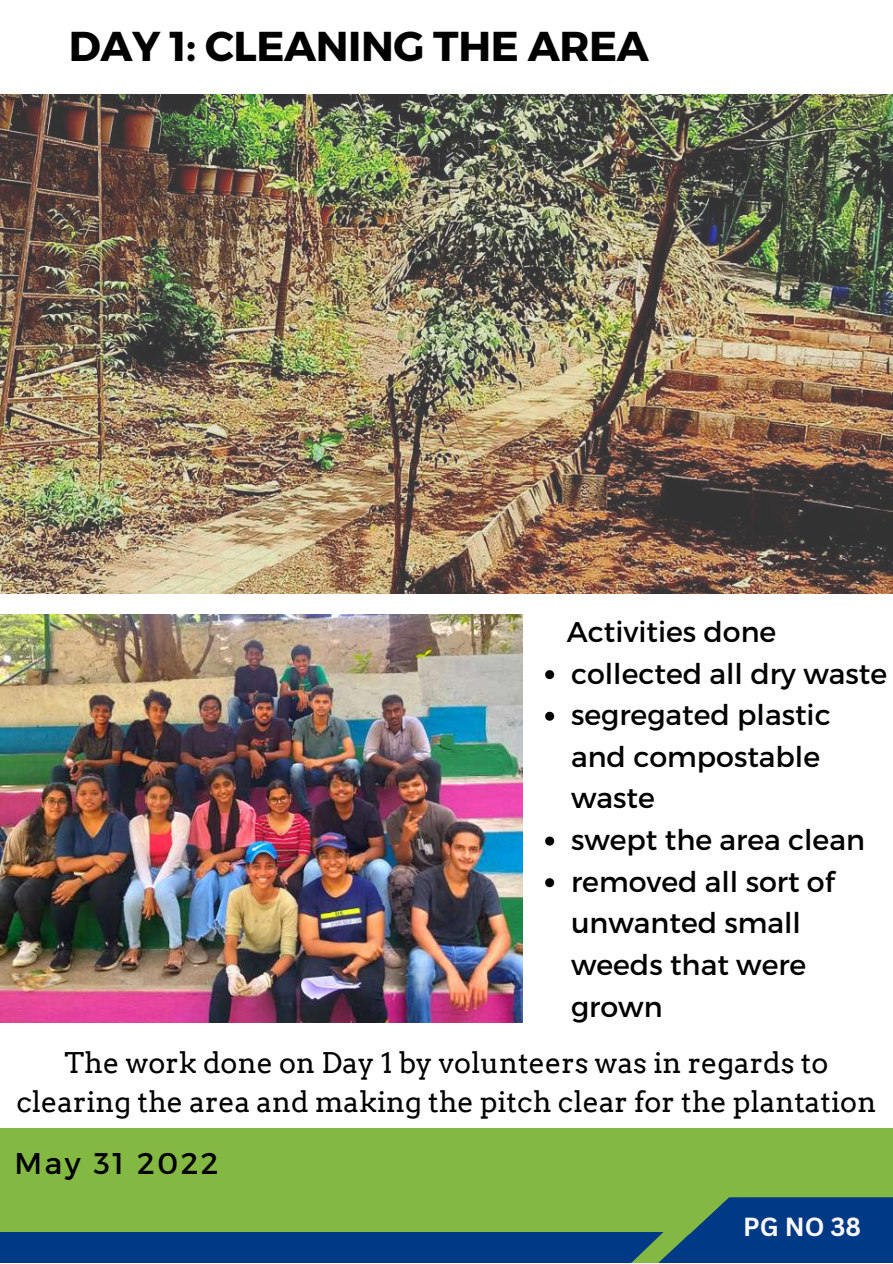
<style>
.page{position:relative;width:893px;height:1264px;background:#fff}
.page>*{position:absolute;margin:0;border:0;box-sizing:border-box;transform-origin:0 0}
.t1{font:700 41.7px "Montserrat";letter-spacing:-.01em;color:#000}
.t2{font:30px "Montserrat";letter-spacing:.09em;color:#000}
.t3{font:28.5px/41.5px "Montserrat";color:#000}
.t4{font:28.5px/39.3px "Arvo";color:#000;text-align:center}
.t5{font:700 25.5px "Canva Sans";color:#fdf8f8}
</style>
<div class="page">
<img style="left:0;top:95px;width:892px;height:499px">
<img style="left:1px;top:614px;width:521px;height:408px">
<div style="left:0;top:1128px;width:892px;height:134px;background:#83b843"></div>
<svg style="left:545px;top:670px;width:9px;height:9px"></svg>
<svg style="left:545px;top:711px;width:9px;height:9px"></svg>
<svg style="left:545px;top:836px;width:9px;height:9px"></svg>
<svg style="left:545px;top:878px;width:9px;height:9px"></svg>
<div style="left:0;top:1231px;width:663px;height:31px;background:#003986"></div>
<div style="left:644px;top:1234px;width:248px;height:28px;background:#003986"></div>
<div style="left:684px;top:1197px;width:208px;height:41px;background:#003986"></div>
<h1 class="t1" style="left:69px;top:19px;width:581px">DAY 1: CLEANING THE AREA</h1>
<p class="t3" style="left:566px;top:609px;width:211px">Activities done</p>
<p class="t3" style="left:571px;top:651px;width:317px">collected all dry waste segregated plastic and compostable waste<br>swept the area clean removed all sort of unwanted small weeds that were grown</p>
<p class="t4" style="left:16px;top:1042px;width:861px">The work done on Day 1 by volunteers was in regards to clearing the area and making the pitch clear for the plantation</p>
<p class="t2" style="left:14px;top:1143px;width:206px">May 31 2022</p>
<p class="t5" style="left:743px;top:1208px;width:119px">PG NO 38</p>
</div>
